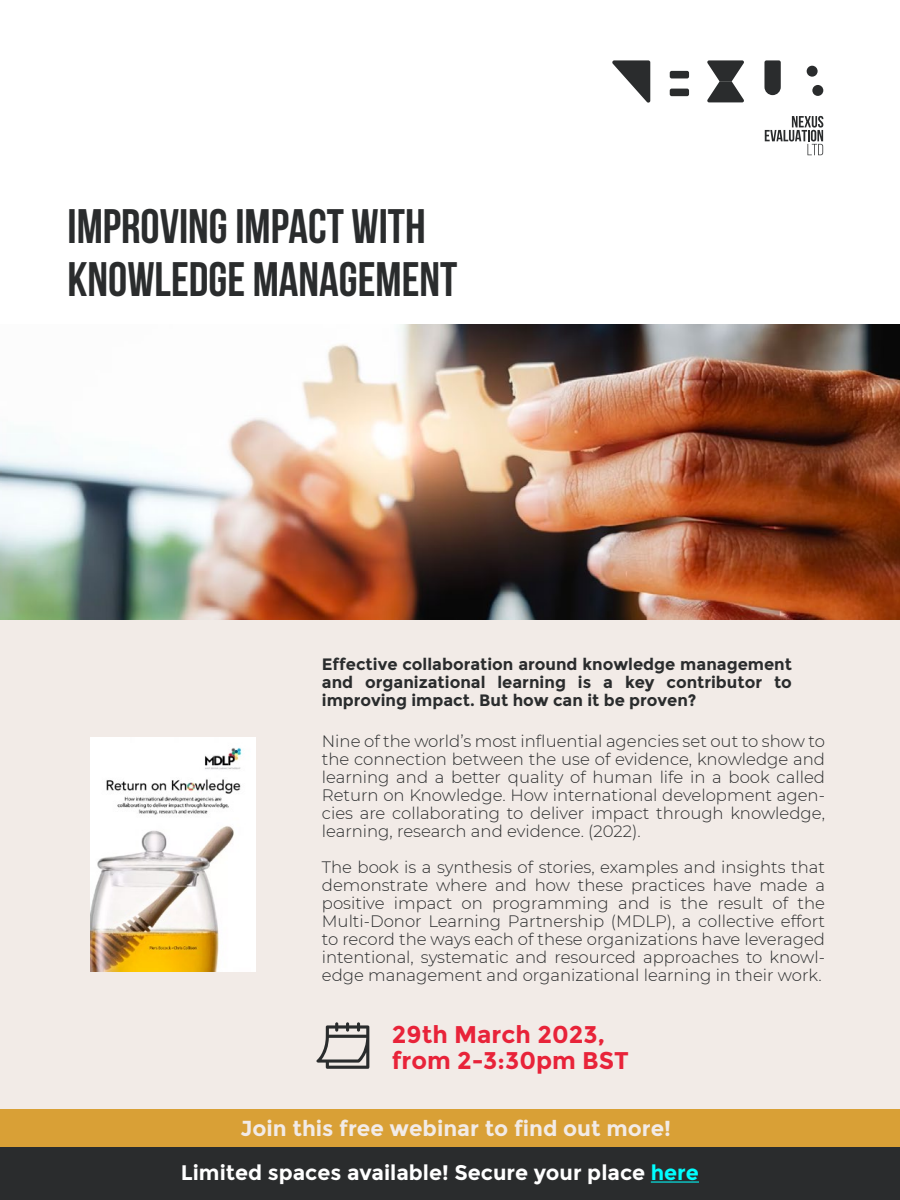
<style>
.page{position:relative;width:900px;height:1200px;background:#fff}
.page>*{position:absolute;margin:0;border:0;box-sizing:border-box;transform-origin:0 0}
.t1{font:700 48.45px/53.4px "Bebas Neue";color:#2a2c2d}
.t2{font:700 24.15px/26.4px "Montserrat";color:#e82339}
.t3{font:700 21.75px "Montserrat";color:#f2ebe7}
.t4{font:700 21px "Montserrat";color:#fff}
.t5{font:300 16.5px/18px "Montserrat";color:#2a2c2d;text-align:justify}
.t6{font:700 16.5px/18px "Montserrat";color:#2a2c2d;text-align:justify}
.s1{color:#0ff}
</style>
<div class="page">
<svg style="left:765px;top:116px;width:58px;height:39px"></svg>
<svg style="left:764px;top:60px;width:17px;height:35px"></svg>
<svg style="left:612px;top:60px;width:38px;height:43px"></svg>
<div style="left:670px;top:89px;width:19px;height:7px;background:#2a2c2d;border-radius:2px"></div>
<div style="left:670px;top:71px;width:19px;height:7px;background:#2a2c2d;border-radius:2px"></div>
<svg style="left:707px;top:60px;width:37px;height:42px"></svg>
<div style="left:807px;top:66px;width:11px;height:11px;background:#2a2c2d;border-radius:50%"></div>
<div style="left:812px;top:85px;width:11px;height:11px;background:#2a2c2d;border-radius:50%"></div>
<img style="left:0;top:325px;width:900px;height:295px">
<div style="left:0;top:620px;width:900px;height:580px;background:#f2ebe7"></div>
<img style="left:90px;top:737px;width:166px;height:234px">
<div style="left:0;top:1144px;width:900px;height:56px;background:#2a2c2d"></div>
<hr style="left:651px;top:1182px;width:48px;height:1px;background:#0ff">
<svg style="left:316px;top:1022px;width:53px;height:47px"></svg>
<div style="left:0;top:1109px;width:900px;height:38px;background:#d9a036"></div>
<h1 class="t1" style="left:67px;top:199px;width:392px">IMPROVING IMPACT WITH<br>KNOWLEDGE MANAGEMENT</h1>
<p class="t6" style="left:322px;top:656px;width:472px">Effective collaboration around knowledge management and organizational learning is a key contributor to improving impact. But how can it be proven?</p>
<p class="t5" style="left:322px;top:732px;width:505px">Nine of the world’s most influential agencies set out to show to the connection between the use of evidence, knowledge and learning and a better quality of human life in a book called Return on Knowledge. How international development agen&shy;cies are collaborating to deliver impact through knowledge, learning, research and evidence. (2022).</p>
<p class="t5" style="left:322px;top:858px;width:505px">The book is a synthesis of stories, examples and insights that demonstrate where and how these practices have made a positive impact on programming and is the result of the Multi-Donor Learning Partnership (MDLP), a collective effort to record the ways each of these organizations have leveraged intentional, systematic and resourced approaches to knowl&shy;edge management and organizational learning in their work.</p>
<h2 class="t2" style="left:392px;top:1021px;width:239px">29th March 2023, from 2-3:30pm BST</h2>
<h3 class="t3" style="left:241px;top:1116px;width:432px">Join this free webinar to find out more!</h3>
<p class="t4" style="left:181px;top:1161px;width:520px">Limited spaces available! Secure your place <span class="s1">here</span></p>
</div>
